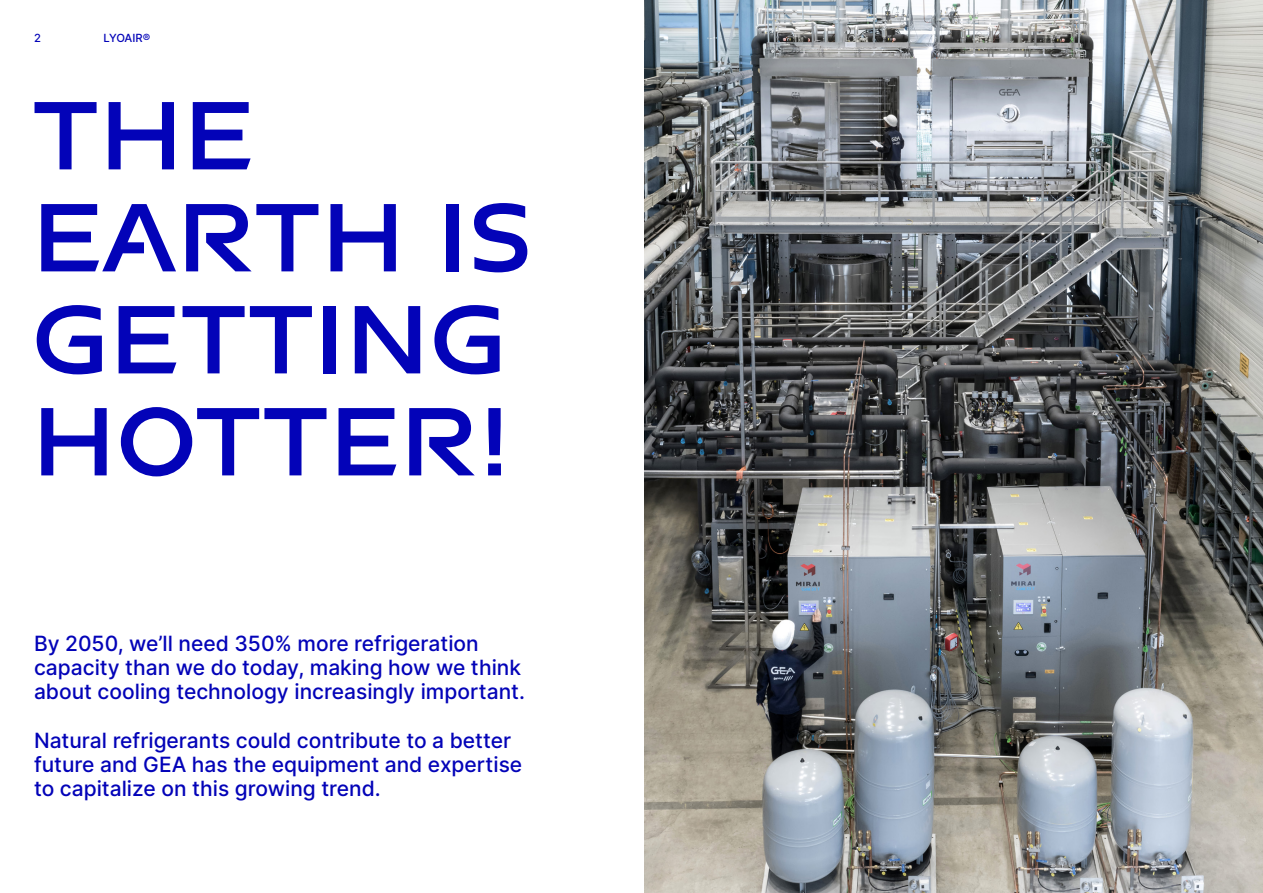
<style>
.page{position:relative;width:1263px;height:893px;background:#fff}
.page>*{position:absolute;margin:0;border:0;box-sizing:border-box;transform-origin:0 0}
.t1{font:700 102px/102px "GEA Sans";color:#0303b8}
.t2{font:500 21px/24.2px "Inter";color:#0303b8}
.t3{font:500 11.25px "Inter";letter-spacing:-.035em;color:#0303b8}
</style>
<div class="page">
<img style="left:644px;top:0;width:619px;height:893px">
<p class="t3" style="left:34px;top:30px;width:8px">2</p>
<p class="t3" style="left:103px;top:30px;width:48px">LYOAIR®</p>
<h1 class="t1" style="left:32px;top:81px;width:502px">THE<br>EARTH IS<br>GETTING<br>HOTTER!</h1>
<p class="t2" style="left:34px;top:631px;width:492px">By 2050, we’ll need 350% more refrigeration capacity than we do today, making how we think about cooling technology increasingly important.</p>
<p class="t2" style="left:34px;top:727px;width:490px">Natural refrigerants could contribute to a better future and GEA has the equipment and expertise to capitalize on this growing trend.</p>
</div>
